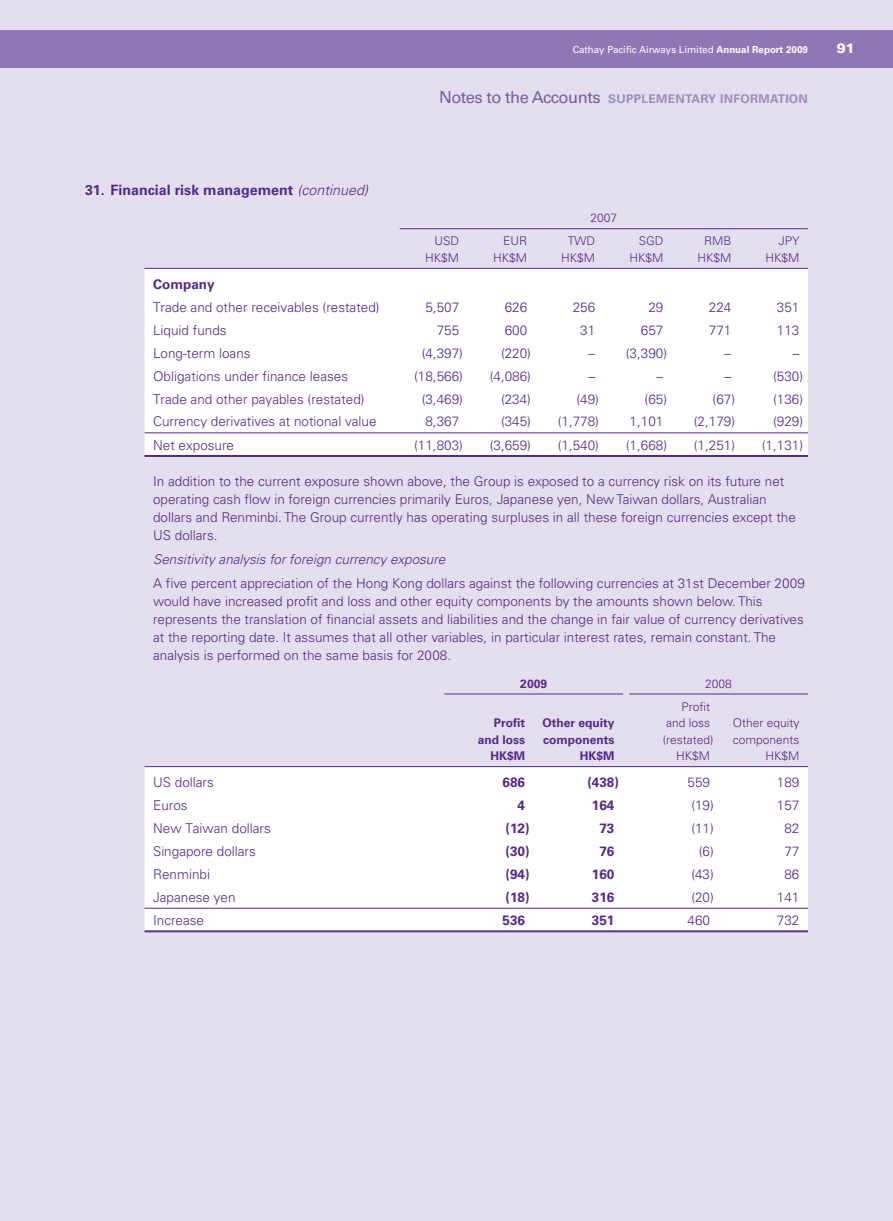
<style>
.page{position:relative;width:893px;height:1221px;background:#fff}
.page>*{position:absolute;margin:0;border:0;box-sizing:border-box;transform-origin:0 0}
.t1{font:700 14.25px "Univers";color:#542989}
.t2{font:300 13.5px/18px "Univers";color:#542989}
.t3{font:700 13.5px "Univers";color:#542989}
.t4{font:italic 300 13.5px "Univers";color:#542989}
.t5{font:900 13.5px "Univers";color:#fff}
.t6{font:300 12px/16.5px "Univers";color:#542989;text-align:right}
.t7{font:700 12px/16.5px "Univers";color:#542989;text-align:right}
.t8{font:700 12px "Univers";letter-spacing:.025em;color:#9f8bbe}
.t9{font:9.75px "Univers";color:#fff}
.s1{font-weight:700}
.s2{font-weight:300;font-style:italic}
.s3{font-weight:400;font-size:16.5px;color:#7a5da3}
</style>
<div class="page">
<div style="left:0;top:0;width:893px;height:1220px;background:#e4dfee"></div>
<div style="left:145px;top:269px;width:663px;height:186px;background:#fff"></div>
<hr style="left:400px;top:228px;width:408px;height:1px;background:#542989">
<hr style="left:145px;top:268px;width:663px;height:1px;background:#542989">
<hr style="left:145px;top:432px;width:663px;height:1px;background:#542989">
<hr style="left:145px;top:455px;width:663px;height:2px;background:#542989">
<div style="left:145px;top:768px;width:663px;height:162px;background:#fff"></div>
<hr style="left:444px;top:693px;width:179px;height:1px;background:#542989">
<hr style="left:629px;top:693px;width:179px;height:1px;background:#542989">
<hr style="left:145px;top:766px;width:663px;height:1px;background:#542989">
<hr style="left:145px;top:907px;width:663px;height:1px;background:#542989">
<hr style="left:145px;top:930px;width:663px;height:2px;background:#542989">
<div style="left:0;top:31px;width:893px;height:37px;background:#8f77b3"></div>
<p class="t9" style="left:573px;top:43px;width:237px">Cathay Pacific Airways Limited <span class="s1">Annual Report 2009</span></p>
<p class="t5" style="left:837px;top:40px;width:19px">91</p>
<p class="t1" style="left:85px;top:182px;width:284px">31. Financial risk management <span class="s2">(continued)</span></p>
<p class="t8" style="left:439px;top:91px;width:370px"><span class="s3">Notes to the Accounts</span> SUPPLEMENTARY INFORMATION</p>
<p class="t6" style="left:590px;top:210px;width:28px">2007</p>
<p class="t6" style="left:425px;top:233px;width:35px">USD<br>HK$M</p>
<p class="t6" style="left:493px;top:233px;width:35px">EUR<br>HK$M</p>
<p class="t6" style="left:561px;top:233px;width:35px;text-align:center">TWD<br>HK$M</p>
<p class="t6" style="left:629px;top:233px;width:35px">SGD<br>HK$M</p>
<p class="t6" style="left:697px;top:233px;width:35px;text-align:center">RMB<br>HK$M</p>
<p class="t6" style="left:765px;top:233px;width:35px">JPY<br>HK$M</p>
<p class="t3" style="left:153px;top:276px;width:63px">Company</p>
<p class="t2" style="left:153px;top:298px;width:228px">Trade and other receivables (restated)</p>
<p class="t2" style="left:425px;top:298px;width:35px">5,507</p>
<p class="t2" style="left:505px;top:298px;width:24px">626</p>
<p class="t2" style="left:573px;top:298px;width:24px">256</p>
<p class="t2" style="left:648px;top:298px;width:17px">29</p>
<p class="t2" style="left:709px;top:298px;width:24px">224</p>
<p class="t2" style="left:777px;top:298px;width:24px">351</p>
<p class="t2" style="left:153px;top:321px;width:75px">Liquid funds</p>
<p class="t2" style="left:437px;top:321px;width:24px">755</p>
<p class="t2" style="left:505px;top:321px;width:24px">600</p>
<p class="t2" style="left:580px;top:321px;width:17px">31</p>
<p class="t2" style="left:641px;top:321px;width:24px">657</p>
<p class="t2" style="left:709px;top:321px;width:24px">771</p>
<p class="t2" style="left:777px;top:321px;width:24px">113</p>
<p class="t2" style="left:153px;top:344px;width:99px">Long-term loans</p>
<p class="t2" style="left:422px;top:344px;width:43px">(4,397)</p>
<p class="t2" style="left:501px;top:344px;width:32px">(220)</p>
<p class="t2" style="left:589px;top:344px;width:80px">– (3,390)</p>
<p class="t2" style="left:725px;top:344px;width:8px">–</p>
<p class="t2" style="left:793px;top:344px;width:8px">–</p>
<p class="t2" style="left:153px;top:367px;width:197px">Obligations under finance leases</p>
<p class="t2" style="left:414px;top:367px;width:50px">(18,566)</p>
<p class="t2" style="left:490px;top:367px;width:43px">(4,086)</p>
<p class="t2" style="left:589px;top:367px;width:8px">–</p>
<p class="t2" style="left:657px;top:367px;width:8px">–</p>
<p class="t2" style="left:725px;top:367px;width:8px">–</p>
<p class="t2" style="left:773px;top:367px;width:32px">(530)</p>
<p class="t2" style="left:153px;top:390px;width:213px">Trade and other payables (restated)</p>
<p class="t2" style="left:422px;top:390px;width:43px">(3,469)</p>
<p class="t2" style="left:501px;top:390px;width:32px">(234)</p>
<p class="t2" style="left:576px;top:390px;width:24px">(49)</p>
<p class="t2" style="left:645px;top:390px;width:24px">(65)</p>
<p class="t2" style="left:713px;top:390px;width:24px">(67)</p>
<p class="t2" style="left:773px;top:390px;width:32px">(136)</p>
<p class="t2" style="left:153px;top:412px;width:225px">Currency derivatives at notional value</p>
<p class="t2" style="left:425px;top:412px;width:35px">8,367</p>
<p class="t2" style="left:501px;top:412px;width:32px">(345)</p>
<p class="t2" style="left:558px;top:412px;width:43px">(1,778)</p>
<p class="t2" style="left:630px;top:412px;width:35px">1,101</p>
<p class="t2" style="left:694px;top:412px;width:43px">(2,179)</p>
<p class="t2" style="left:773px;top:412px;width:32px">(929)</p>
<p class="t2" style="left:153px;top:436px;width:83px">Net exposure</p>
<p class="t2" style="left:414px;top:436px;width:50px">(11,803)</p>
<p class="t2" style="left:490px;top:436px;width:43px">(3,659)</p>
<p class="t2" style="left:558px;top:436px;width:43px">(1,540)</p>
<p class="t2" style="left:626px;top:436px;width:43px">(1,668)</p>
<p class="t2" style="left:694px;top:436px;width:43px">(1,251)</p>
<p class="t2" style="left:762px;top:436px;width:43px">(1,131)</p>
<p class="t2" style="left:153px;top:472px;width:644px">In addition to the current exposure shown above, the Group is exposed to a currency risk on its future net operating cash flow in foreign currencies primarily Euros, Japanese yen, New Taiwan dollars, Australian dollars and Renminbi. The Group currently has operating surpluses in all these foreign currencies except the US dollars.</p>
<p class="t4" style="left:153px;top:551px;width:294px">Sensitivity analysis for foreign currency exposure</p>
<p class="t2" style="left:153px;top:574px;width:653px">A five percent appreciation of the Hong Kong dollars against the following currencies at 31st December 2009 would have increased profit and loss and other equity components by the amounts shown below. This represents the translation of financial assets and liabilities and the change in fair value of currency derivatives at the reporting date. It assumes that all other variables, in particular interest rates, remain constant. The analysis is performed on the same basis for 2008.</p>
<p class="t7" style="left:520px;top:675px;width:28px">2009</p>
<p class="t6" style="left:705px;top:675px;width:28px">2008</p>
<p class="t7" style="left:478px;top:714px;width:49px">Profit and loss<br>HK$M</p>
<p class="t7" style="left:542px;top:714px;width:74px">Other equity components<br>HK$M</p>
<p class="t6" style="left:663px;top:698px;width:52px">Profit and loss (restated)<br>HK$M</p>
<p class="t6" style="left:733px;top:714px;width:68px">Other equity components<br>HK$M</p>
<p class="t2" style="left:153px;top:773px;width:62px">US dollars</p>
<p class="t3" style="left:503px;top:774px;width:24px">686</p>
<p class="t3" style="left:587px;top:774px;width:33px">(438)</p>
<p class="t2" style="left:688px;top:773px;width:24px">559</p>
<p class="t2" style="left:777px;top:773px;width:24px">189</p>
<p class="t2" style="left:153px;top:796px;width:36px">Euros</p>
<p class="t3" style="left:518px;top:797px;width:9px">4</p>
<p class="t3" style="left:592px;top:797px;width:24px">164</p>
<p class="t2" style="left:691px;top:796px;width:24px">(19)</p>
<p class="t2" style="left:777px;top:796px;width:24px">157</p>
<p class="t2" style="left:153px;top:819px;width:119px">New Taiwan dollars</p>
<p class="t3" style="left:506px;top:820px;width:26px">(12)</p>
<p class="t3" style="left:599px;top:820px;width:17px">73</p>
<p class="t2" style="left:691px;top:819px;width:24px">(11)</p>
<p class="t2" style="left:784px;top:819px;width:17px">82</p>
<p class="t2" style="left:153px;top:842px;width:104px">Singapore dollars</p>
<p class="t3" style="left:506px;top:843px;width:26px">(30)</p>
<p class="t3" style="left:599px;top:843px;width:17px">76</p>
<p class="t2" style="left:699px;top:842px;width:17px">(6)</p>
<p class="t2" style="left:784px;top:842px;width:17px">77</p>
<p class="t2" style="left:153px;top:865px;width:59px">Renminbi</p>
<p class="t3" style="left:506px;top:866px;width:26px">(94)</p>
<p class="t3" style="left:592px;top:866px;width:24px">160</p>
<p class="t2" style="left:691px;top:865px;width:24px">(43)</p>
<p class="t2" style="left:784px;top:865px;width:17px">86</p>
<p class="t2" style="left:153px;top:888px;width:84px">Japanese yen</p>
<p class="t3" style="left:506px;top:889px;width:26px">(18)</p>
<p class="t3" style="left:592px;top:889px;width:24px">316</p>
<p class="t2" style="left:691px;top:888px;width:24px">(20)</p>
<p class="t2" style="left:777px;top:888px;width:24px">141</p>
<p class="t2" style="left:153px;top:911px;width:53px">Increase</p>
<p class="t3" style="left:503px;top:912px;width:24px">536</p>
<p class="t3" style="left:592px;top:912px;width:24px">351</p>
<p class="t2" style="left:688px;top:911px;width:24px">460</p>
<p class="t2" style="left:777px;top:911px;width:24px">732</p>
</div>
